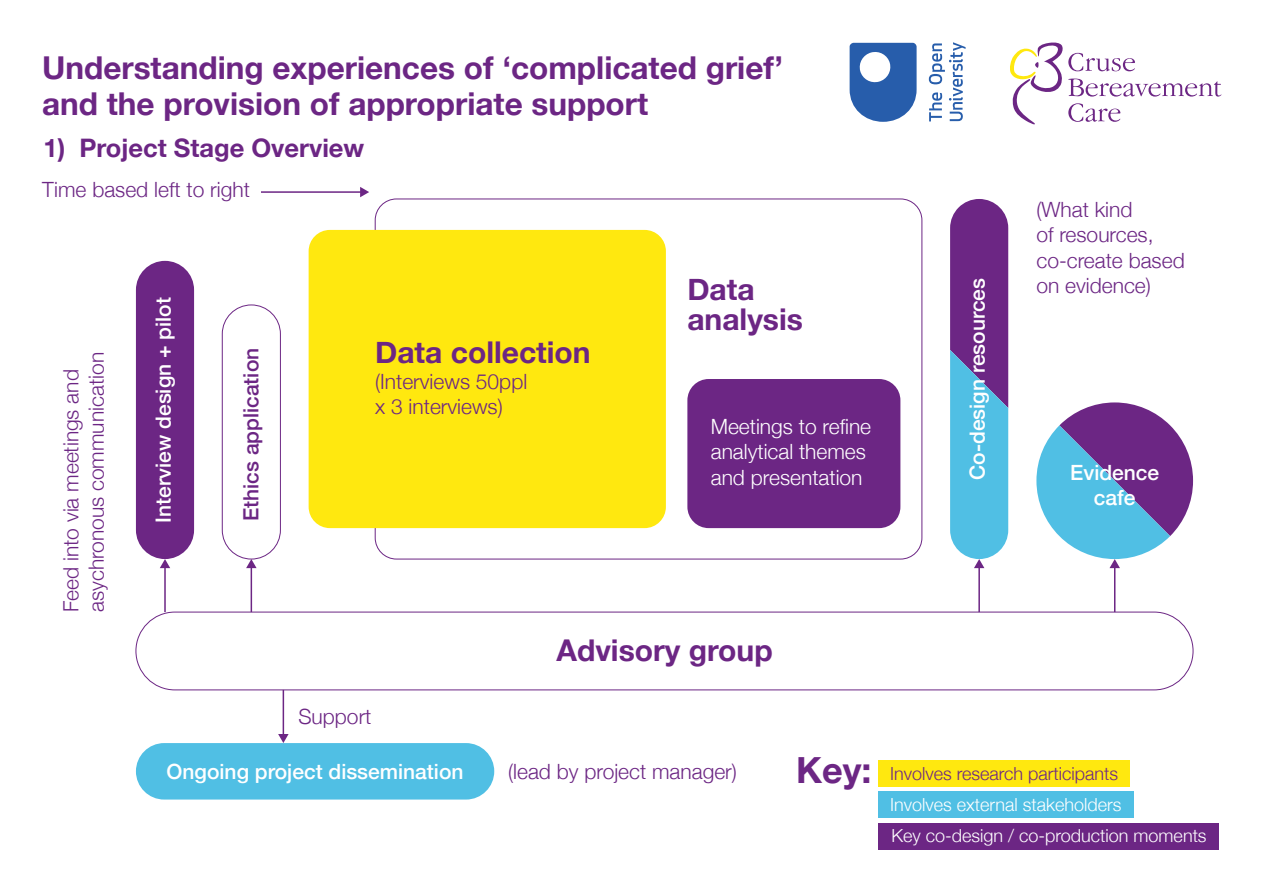
<style>
.page{position:relative;width:1263px;height:893px;background:#fff}
.page>*{position:absolute;margin:0;border:0;box-sizing:border-box;transform-origin:0 0}
.t1{font:700 31.5px/36px "Helvetica Neue";color:#6c2684}
.t2{font:700 30px/30px "Helvetica Neue";color:#6c2684}
.t3{font:700 25.5px "Helvetica Neue";color:#6c2684}
.t4{font:300 21px/25.5px "Helvetica Neue";color:#6c2684}
.t5{font:500 21px/25.5px "Helvetica Neue";color:#fff;text-align:center}
.t6{font:300 21px/25.5px "Helvetica Neue";color:#fff}
.t7{font:500 21px "Helvetica Neue";color:#6c2684}
.t8{font:300 18px/30.8px "Helvetica Neue";color:#fff}
.s1{font-weight:700;font-size:36px;color:#6c2684}
.s2{color:#6c2684}
</style>
<div class="page">
<div style="left:878px;top:761px;width:252px;height:26px;background:#ffe80f"></div>
<div style="left:878px;top:792px;width:256px;height:26px;background:#50bfe4"></div>
<div style="left:878px;top:823px;width:341px;height:26px;background:#6c2684"></div>
<svg style="left:1010px;top:42px;width:211px;height:82px"></svg>
<div style="left:687px;top:379px;width:213px;height:149px;background:#6c2684;border-radius:21px"></div>
<div style="left:222px;top:305px;width:59px;height:254px;border:1px solid #6c2684;border-radius:29px"></div>
<div style="left:136px;top:261px;width:58px;height:298px;background:#6c2684;border-radius:29px"></div>
<div style="left:136px;top:612px;width:1057px;height:78px;border:1px solid #6c2684;border-radius:39px"></div>
<div style="left:136px;top:743px;width:358px;height:56px;background:#50bfe4;border-radius:28px"></div>
<hr style="left:164px;top:567px;width:2px;height:45px;background:#6c2684">
<svg style="left:160px;top:559px;width:10px;height:9px"></svg>
<hr style="left:251px;top:567px;width:1px;height:45px;background:#6c2684">
<svg style="left:246px;top:559px;width:11px;height:9px"></svg>
<hr style="left:261px;top:191px;width:101px;height:2px;background:#6c2684">
<svg style="left:360px;top:187px;width:9px;height:10px"></svg>
<hr style="left:283px;top:690px;width:1px;height:45px;background:#6c2684">
<svg style="left:278px;top:734px;width:11px;height:9px"></svg>
<hr style="left:978px;top:567px;width:2px;height:45px;background:#6c2684">
<hr style="left:1114px;top:567px;width:1px;height:45px;background:#6c2684">
<div style="left:309px;top:230px;width:357px;height:298px;background:#ffe80f;border-radius:21px"></div>
<svg style="left:1036px;top:402px;width:157px;height:166px"></svg>
<svg style="left:950px;top:199px;width:58px;height:369px;background:#677ab8"></svg>
<svg style="left:850px;top:42px;width:115px;height:80px"></svg>
<h1 class="t1" style="left:42px;top:50px;width:743px">Understanding experiences of ‘complicated grief’ and the provision of appropriate support</h1>
<p class="t3" style="left:44px;top:128px;width:322px">1) Project Stage Overview</p>
<p class="t4" style="left:42px;top:175px;width:209px">Time based left to right</p>
<p class="t4" style="left:57px;top:612px;width:261px;rotate:-90deg">Feed into via meetings and asychronous communication</p>
<p class="t5" style="left:149px;top:523px;width:227px;rotate:-90deg">Interview design + pilot</p>
<p class="t7" style="left:234px;top:521px;width:175px;rotate:-90deg">Ethics application</p>
<h2 class="t2" style="left:375px;top:338px;width:217px">Data collection</h2>
<p class="t4" style="left:375px;top:367px;width:154px">(Interviews 50ppl x 3 interviews)</p>
<h2 class="t2" style="left:687px;top:275px;width:117px">Data analysis</h2>
<p class="t6" style="left:711px;top:412px;width:162px">Meetings to refine analytical themes and presentation</p>
<p class="t4" style="left:298px;top:702px;width:75px">Support</p>
<h2 class="t2" style="left:556px;top:636px;width:218px">Advisory group</h2>
<p class="t5" style="left:963px;top:480px;width:203px;rotate:-90deg">Co-design resources</p>
<p class="t4" style="left:1036px;top:195px;width:150px">(What kind<br>of resources, co-create based on evidence)</p>
<p class="t5" style="left:1070px;top:458px;width:91px">Evidence cafe</p>
<p class="t5" style="left:167px;top:757px;width:298px">Ongoing project dissemination</p>
<p class="t4" style="left:508px;top:757px;width:230px">(lead by project manager)</p>
<p class="t8" style="left:890px;top:757px;width:318px;text-indent:-94px"><span class="s1">Key:</span> <span class="s2">Involves research participants<br></span>Involves external stakeholders<br>Key co-design / co-production moments</p>
</div>
